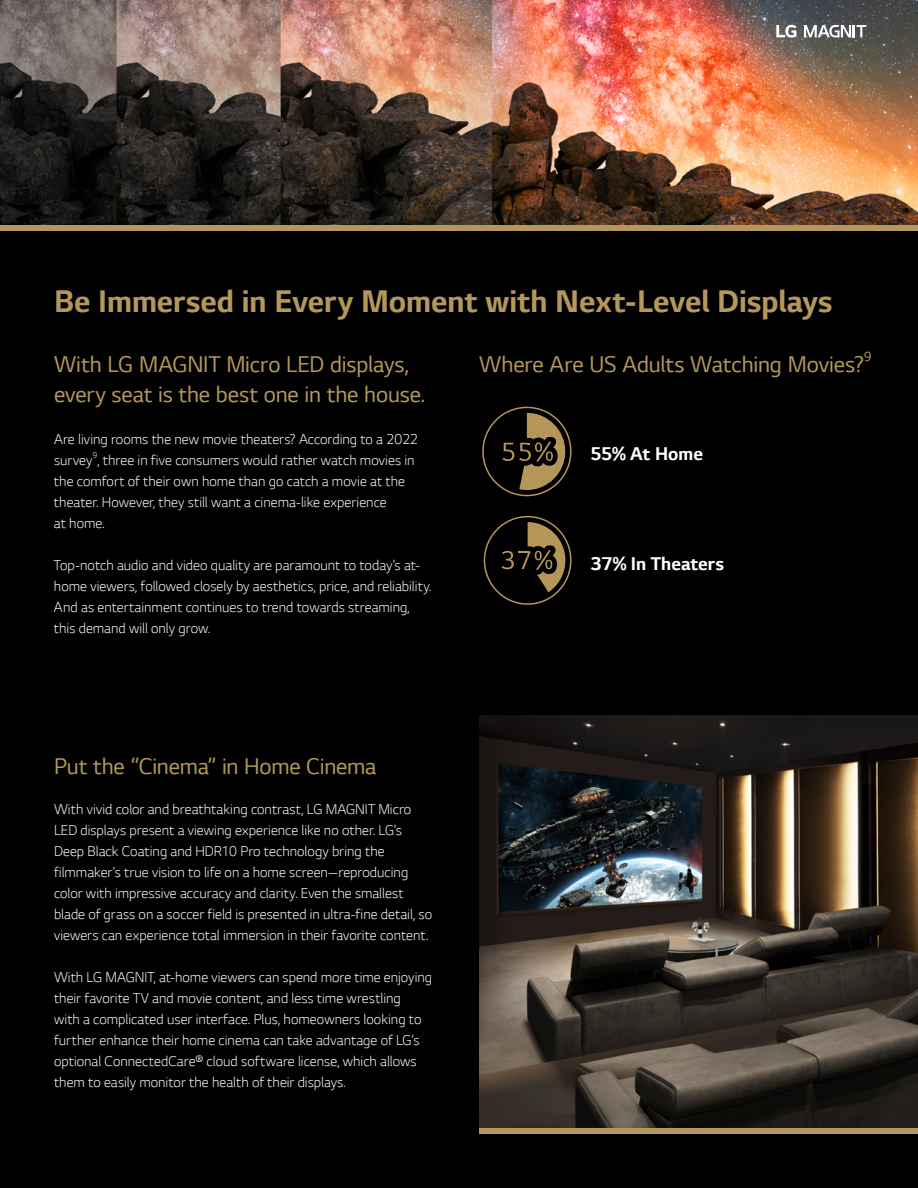
<style>
.page{position:relative;width:918px;height:1188px;background:#000}
.page>*{position:absolute;margin:0;border:0;box-sizing:border-box;transform-origin:0 0}
.t1{font:700 33px "LG Smart";color:#b4975a}
.t2{font:24px/30px "LG Smart";letter-spacing:-.005em;color:#b4975a}
.t3{font:700 19.5px "LG Smart";color:#fff}
.t4{font:300 15px/21px "LG Smart";letter-spacing:.005em;color:#fff}
.t5{font:13.95px "LG Smart";color:#b4975a}
.t6{font:300 8.7px "LG Smart";color:#fff}
</style>
<div class="page">
<img style="left:0;top:0;width:918px;height:225px">
<div style="left:0;top:225px;width:918px;height:5px;background:#b4975a"></div>
<svg style="left:776px;top:25px;width:20px;height:13px"></svg>
<svg style="left:804px;top:25px;width:63px;height:12px"></svg>
<img style="left:479px;top:716px;width:439px;height:413px">
<div style="left:479px;top:1129px;width:439px;height:5px;background:#b4975a"></div>
<div style="left:482px;top:407px;width:90px;height:89px;border:2px solid #b59659;border-radius:50%"></div>
<svg style="left:503px;top:413px;width:62px;height:77px"></svg>
<div style="left:484px;top:516px;width:88px;height:89px;border:2px solid #b59659;border-radius:50%"></div>
<svg style="left:501px;top:522px;width:64px;height:70px"></svg>
<h1 class="t1" style="left:54px;top:278px;width:780px">Be Immersed in Every Moment with Next-Level Displays</h1>
<h2 class="t2" style="left:54px;top:348px;width:373px">With LG MAGNIT Micro LED displays, every seat is the best one in the house.</h2>
<h2 class="t2" style="left:479px;top:348px;width:386px">Where Are US Adults Watching Movies?</h2>
<p class="t5" style="left:864px;top:347px;width:9px">9</p>
<h3 class="t3" style="left:590px;top:440px;width:114px">55% At Home</h3>
<p class="t4" style="left:54px;top:428px;width:366px">Are living rooms the new movie theaters? According to a 2022 survey , three in five consumers would rather watch movies in</p>
<p class="t6" style="left:93px;top:449px;width:6px">9</p>
<p class="t4" style="left:54px;top:470px;width:353px">the comfort of their own home than go catch a movie at the theater. However, they still want a cinema-like experience<br>at home.</p>
<p class="t4" style="left:54px;top:554px;width:379px">Top-notch audio and video quality are paramount to today’s at&shy;home viewers, followed closely by aesthetics, price, and reliability.<br>And as entertainment continues to trend towards streaming, this demand will only grow.</p>
<h3 class="t3" style="left:590px;top:550px;width:135px">37% In Theaters</h3>
<h2 class="t2" style="left:54px;top:750px;width:324px">Put the “Cinema” in Home Cinema</h2>
<p class="t4" style="left:54px;top:798px;width:380px">With vivid color and breathtaking contrast, LG MAGNIT Micro LED displays present a viewing experience like no other. LG’s Deep Black Coating and HDR10 Pro technology bring the filmmaker’s true vision to life on a home screen—reproducing color with impressive accuracy and clarity. Even the smallest blade of grass on a soccer field is presented in ultra-fine detail, so viewers can experience total immersion in their favorite content.</p>
<p class="t4" style="left:54px;top:966px;width:380px">With LG MAGNIT, at-home viewers can spend more time enjoying their favorite TV and movie content, and less time wrestling<br>with a complicated user interface. Plus, homeowners looking to further enhance their home cinema can take advantage of LG’s optional ConnectedCare® cloud software license, which allows them to easily monitor the health of their displays.</p>
</div>
